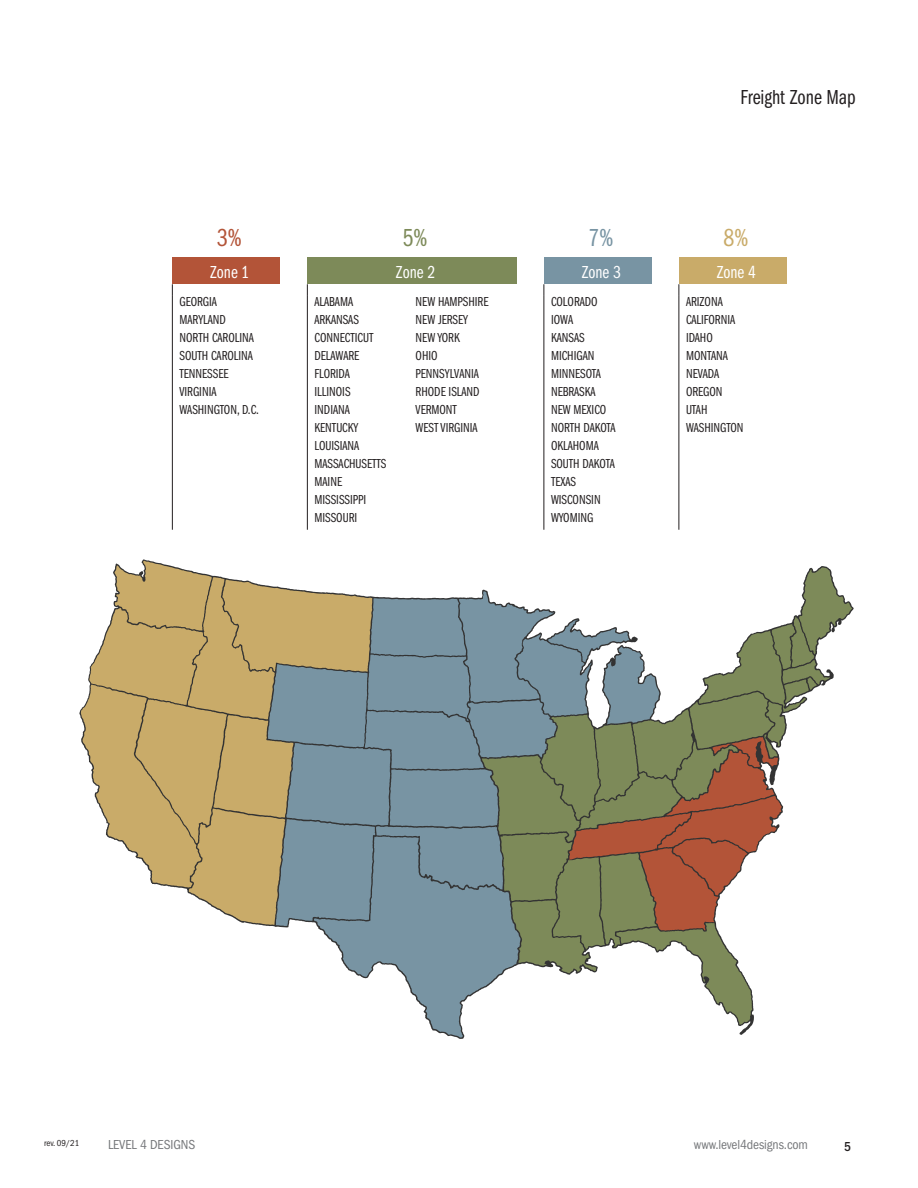
<style>
.page{position:relative;width:918px;height:1188px;background:#fff}
.page>*{position:absolute;margin:0;border:0;box-sizing:border-box;transform-origin:0 0}
.t1{font:25.5px "Franklin Gothic Book Cmpr";color:#b35438}
.t2{font:25.5px "Franklin Gothic Book Cmpr";color:#7d8a59}
.t3{font:25.5px "Franklin Gothic Book Cmpr";color:#7894a3}
.t4{font:25.5px "Franklin Gothic Book Cmpr";color:#c9ab69}
.t5{font:21px "Franklin Gothic Book Cmpr";color:#231f20}
.t6{font:18px "Franklin Gothic Book Cmpr";color:#fff}
.t7{font:13.5px "Franklin Gothic Book Cmpr";color:#231f20}
.t8{font:condensed 13.5px "ITC Franklin Gothic Std";letter-spacing:-.005em;color:#76787b}
.t9{font:500 condensed 13.5px "Franklin Gothic";color:#231f20}
.t10{font:condensed 9px "ITC Franklin Gothic Std";color:#231f20}
</style>
<div class="page">
<svg style="left:81px;top:561px;width:771px;height:477px"></svg>
<div style="left:172px;top:257px;width:108px;height:27px;background:#b35438"></div>
<div style="left:307px;top:257px;width:210px;height:27px;background:#7d8a59"></div>
<div style="left:544px;top:257px;width:108px;height:27px;background:#7894a3"></div>
<div style="left:679px;top:257px;width:108px;height:27px;background:#c9ab69"></div>
<svg style="left:172px;top:284px;width:1px;height:12px"></svg>
<hr style="left:172px;top:296px;width:1px;height:234px;background:#231f20">
<svg style="left:307px;top:284px;width:1px;height:12px"></svg>
<hr style="left:307px;top:296px;width:1px;height:234px;background:#231f20">
<svg style="left:544px;top:284px;width:1px;height:12px"></svg>
<hr style="left:544px;top:296px;width:1px;height:234px;background:#231f20">
<svg style="left:679px;top:284px;width:1px;height:12px"></svg>
<hr style="left:679px;top:296px;width:1px;height:234px;background:#231f20">
<p class="t5" style="left:741px;top:85px;width:117px">Freight Zone Map</p>
<p class="t1" style="left:217px;top:224px;width:26px">3%</p>
<p class="t2" style="left:403px;top:224px;width:26px">5%</p>
<p class="t3" style="left:589px;top:224px;width:26px">7%</p>
<p class="t4" style="left:724px;top:224px;width:26px">8%</p>
<p class="t6" style="left:210px;top:262px;width:41px">Zone 1</p>
<p class="t6" style="left:396px;top:262px;width:41px">Zone 2</p>
<p class="t6" style="left:582px;top:262px;width:41px">Zone 3</p>
<p class="t6" style="left:717px;top:262px;width:41px">Zone 4</p>
<p class="t7" style="left:179px;top:294px;width:39px">GEORGIA</p>
<p class="t7" style="left:179px;top:312px;width:48px">MARYLAND</p>
<p class="t7" style="left:179px;top:330px;width:76px">NORTH CAROLINA</p>
<p class="t7" style="left:179px;top:348px;width:75px">SOUTH CAROLINA</p>
<p class="t7" style="left:179px;top:366px;width:51px">TENNESSEE</p>
<p class="t7" style="left:179px;top:384px;width:39px">VIRGINIA</p>
<p class="t7" style="left:179px;top:402px;width:81px">WASHINGTON, D.C.</p>
<p class="t7" style="left:416px;top:294px;width:74px">NEW HAMPSHIRE</p>
<p class="t7" style="left:416px;top:312px;width:54px">NEW JERSEY</p>
<p class="t7" style="left:416px;top:330px;width:46px">NEW YORK</p>
<p class="t7" style="left:416px;top:348px;width:24px">OHIO</p>
<p class="t7" style="left:416px;top:366px;width:65px">PENNSYLVANIA</p>
<p class="t7" style="left:416px;top:384px;width:66px">RHODE ISLAND</p>
<p class="t7" style="left:416px;top:402px;width:43px">VERMONT</p>
<p class="t7" style="left:416px;top:420px;width:63px">WEST VIRGINIA</p>
<p class="t7" style="left:551px;top:294px;width:48px">COLORADO</p>
<p class="t7" style="left:551px;top:312px;width:24px">IOWA</p>
<p class="t7" style="left:551px;top:330px;width:35px">KANSAS</p>
<p class="t7" style="left:551px;top:348px;width:45px">MICHIGAN</p>
<p class="t7" style="left:551px;top:366px;width:51px">MINNESOTA</p>
<p class="t7" style="left:551px;top:384px;width:46px">NEBRASKA</p>
<p class="t7" style="left:551px;top:402px;width:57px">NEW MEXICO</p>
<p class="t7" style="left:551px;top:420px;width:66px">NORTH DAKOTA</p>
<p class="t7" style="left:551px;top:438px;width:49px">OKLAHOMA</p>
<p class="t7" style="left:551px;top:456px;width:65px">SOUTH DAKOTA</p>
<p class="t7" style="left:551px;top:474px;width:27px">TEXAS</p>
<p class="t7" style="left:551px;top:492px;width:51px">WISCONSIN</p>
<p class="t7" style="left:551px;top:510px;width:44px">WYOMING</p>
<p class="t7" style="left:686px;top:294px;width:38px">ARIZONA</p>
<p class="t7" style="left:686px;top:312px;width:51px">CALIFORNIA</p>
<p class="t7" style="left:686px;top:330px;width:28px">IDAHO</p>
<p class="t7" style="left:686px;top:348px;width:43px">MONTANA</p>
<p class="t7" style="left:686px;top:366px;width:35px">NEVADA</p>
<p class="t7" style="left:686px;top:384px;width:38px">OREGON</p>
<p class="t7" style="left:686px;top:402px;width:23px">UTAH</p>
<p class="t7" style="left:686px;top:420px;width:59px">WASHINGTON</p>
<p class="t7" style="left:314px;top:294px;width:40px">ALABAMA</p>
<p class="t7" style="left:314px;top:312px;width:46px">ARKANSAS</p>
<p class="t7" style="left:314px;top:330px;width:60px">CONNECTICUT</p>
<p class="t7" style="left:314px;top:348px;width:46px">DELAWARE</p>
<p class="t7" style="left:314px;top:366px;width:37px">FLORIDA</p>
<p class="t7" style="left:314px;top:384px;width:38px">ILLINOIS</p>
<p class="t7" style="left:314px;top:402px;width:37px">INDIANA</p>
<p class="t7" style="left:314px;top:420px;width:45px">KENTUCKY</p>
<p class="t7" style="left:314px;top:438px;width:46px">LOUISIANA</p>
<p class="t7" style="left:314px;top:456px;width:74px">MASSACHUSETTS</p>
<p class="t7" style="left:314px;top:474px;width:29px">MAINE</p>
<p class="t7" style="left:314px;top:492px;width:53px">MISSISSIPPI</p>
<p class="t7" style="left:314px;top:510px;width:44px">MISSOURI</p>
<p class="t10" style="left:44px;top:1138px;width:37px">rev. 09/21</p>
<p class="t8" style="left:108px;top:1137px;width:89px">LEVEL 4 DESIGNS</p>
<p class="t8" style="left:694px;top:1137px;width:116px">www.level4designs.com</p>
<p class="t9" style="left:844px;top:1139px;width:8px">5</p>
</div>
